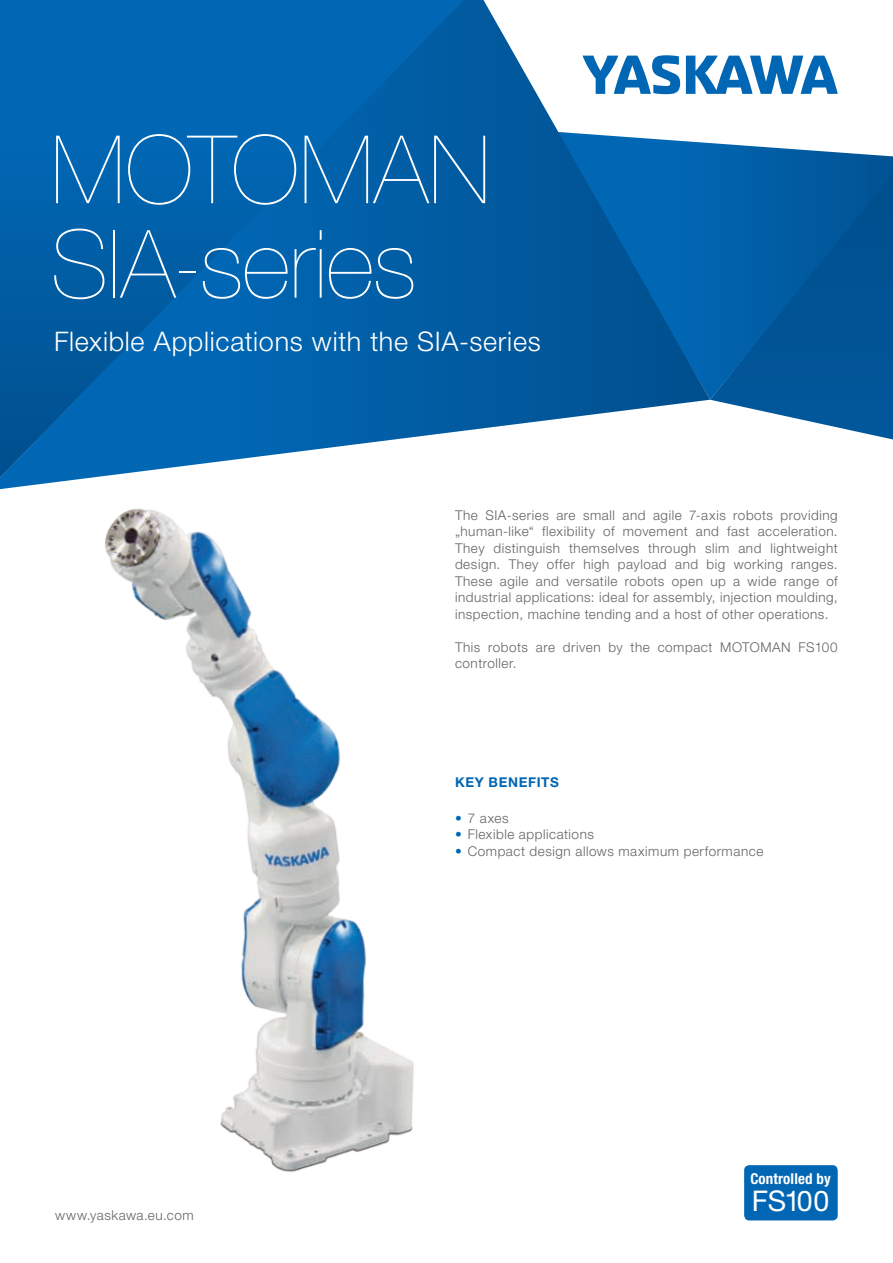
<style>
.page{position:relative;width:893px;height:1263px;background:#fff}
.page>*{position:absolute;margin:0;border:0;box-sizing:border-box;transform-origin:0 0}
.t1{font:200 94.5px/94.5px "Helvetica Neue LT Pro";letter-spacing:-.005em;color:#fff}
.t2{font:28.5px "Helvetica Neue LT Pro";letter-spacing:-.04em;color:#fff}
.t3{font:300 27px "Helvetica Neue LT Pro";letter-spacing:.025em;color:#fff}
.t4{font:700 condensed 15px "Helvetica Neue LT Pro";letter-spacing:.01em;color:#fff}
.t5{font:300 13.5px/16.5px "Helvetica Neue LT Pro";letter-spacing:.04em;color:#636366;text-align:justify}
.t6{font:700 13.5px "Helvetica Neue LT Pro";letter-spacing:.045em;color:#0166b3}
.s1{color:#0166b3}
</style>
<div class="page">
<svg style="left:712px;top:400px;width:181px;height:39px"></svg>
<svg style="left:710px;top:156px;width:183px;height:244px;background:#00589d"></svg>
<svg style="left:1px;top:0;width:709px;height:489px;background:#1a70b1"></svg>
<div style="left:744px;top:1165px;width:94px;height:55px;background:#0166b3;border-radius:5px"></div>
<img style="left:105px;top:508px;width:309px;height:664px">
<svg style="left:0;top:0;width:1px;height:480px"></svg>
<svg style="left:483px;top:0;width:404px;height:156px"></svg>
<svg style="left:583px;top:55px;width:97px;height:39px"></svg>
<svg style="left:686px;top:56px;width:152px;height:38px"></svg>
<h1 class="t1" style="left:51px;top:122px;width:441px">MOTOMAN<br>SIA-series</h1>
<h3 class="t3" style="left:54px;top:325px;width:488px">Flexible Applications with the SIA-series</h3>
<p class="t5" style="left:455px;top:507px;width:384px">The SIA-series are small and agile 7-axis robots providing „human-like“ flexibility of movement and fast acceleration.<br>They distinguish themselves through slim and lightweight design. They offer high payload and big working ranges.<br>These agile and versatile robots open up a wide range of industrial applications: ideal for assembly, injection moulding, inspection, machine tending and a host of other operations.</p>
<p class="t5" style="left:455px;top:639px;width:384px">This robots are driven by the compact MOTOMAN FS100 controller.</p>
<p class="t5" style="left:55px;top:1207px;width:140px">www.yaskawa.eu.com</p>
<p class="t6" style="left:455px;top:774px;width:105px">KEY BENEFITS</p>
<p class="t5" style="left:455px;top:810px;width:55px"><span class="s1">•</span> 7 axes</p>
<p class="t5" style="left:455px;top:826px;width:140px"><span class="s1">•</span> Flexible applications</p>
<p class="t5" style="left:455px;top:843px;width:310px"><span class="s1">•</span> Compact design allows maximum performance</p>
<p class="t4" style="left:750px;top:1170px;width:82px">Controlled by</p>
<h2 class="t2" style="left:752px;top:1184px;width:79px">FS100</h2>
</div>
